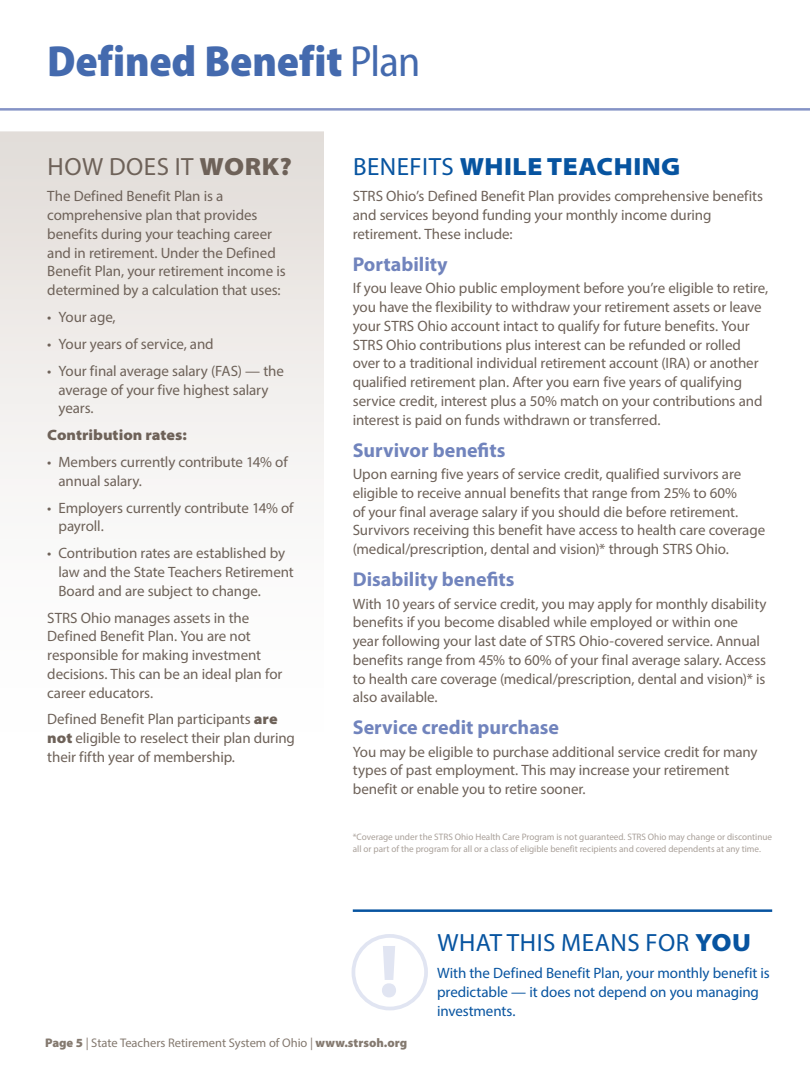
<style>
.page{position:relative;width:810px;height:1080px;background:#fff}
.page>*{position:absolute;margin:0;border:0;box-sizing:border-box;transform-origin:0 0}
.t1{font:700 semi-expanded 75px "Myriad Pro";color:#e1e5f2}
.t2{font:900 semi-condensed 43.75px "Myriad Pro";letter-spacing:-.005em;color:#446aae}
.t3{font:900 semi-expanded 25px "Myriad Pro";letter-spacing:.02em;color:#0754a0}
.t4{font:25px "Myriad Pro";letter-spacing:.02em;color:#0754a0}
.t5{font:25px "Myriad Pro";letter-spacing:.02em;color:#6e6259}
.t6{font:700 20px "Myriad Pro";color:#7184bd}
.t7{font:15px/18.8px "Myriad Pro";letter-spacing:-.01em;color:#6e6259}
.t8{font:15px/18.8px "Myriad Pro";letter-spacing:-.005em;color:#0754a0}
.t9{font:900 semi-expanded 15px "Myriad Pro";color:#6e6259}
.t10{font:12.5px "Myriad Pro";color:#84796f}
.t11{font:9.38px/11.2px "Myriad Pro";color:#a9a099}
.s1{font-weight:400}
.s2{font-weight:900;font-stretch:semi-expanded}
.s3{font-weight:400;font-stretch:normal}
.s4{font-weight:900}
</style>
<div class="page">
<svg style="left:0;top:131px;width:324px;height:348px"></svg>
<hr style="left:0;top:108px;width:810px;height:3px;background:#8593c6">
<div style="left:352px;top:934px;width:76px;height:76px;border:4px solid #e1e5f2;border-radius:50%"></div>
<hr style="left:353px;top:909px;width:419px;height:3px;background:#0754a0">
<h2 class="t2" style="left:47px;top:32px;width:375px">Defined Benefit <span class="s1">Plan</span></h2>
<h3 class="t5" style="left:48px;top:151px;width:246px">HOW DOES IT <span class="s2">WORK?</span></h3>
<p class="t7" style="left:47px;top:187px;width:240px">The Defined Benefit Plan is a comprehensive plan that provides benefits during your teaching career and in retirement. Under the Defined Benefit Plan, your retirement income is determined by a calculation that uses:</p>
<p class="t7" style="left:47px;top:307px;width:70px">• Your age,</p>
<p class="t7" style="left:47px;top:334px;width:168px">• Your years of service, and</p>
<p class="t7" style="left:59px;top:361px;width:227px;text-indent:-11px">• Your final average salary (FAS) — the average of your five highest salary years.</p>
<p class="t9" style="left:47px;top:425px;width:141px">Contribution rates:</p>
<p class="t7" style="left:59px;top:452px;width:231px;text-indent:-11px">• Members currently contribute 14% of annual salary.</p>
<p class="t7" style="left:59px;top:498px;width:237px;text-indent:-11px">• Employers currently contribute 14% of payroll.</p>
<p class="t7" style="left:59px;top:544px;width:237px;text-indent:-11px">• Contribution rates are established by law and the State Teachers Retirement<br>Board and are subject to change.</p>
<p class="t7" style="left:47px;top:608px;width:237px">STRS Ohio manages assets in the<br>Defined Benefit Plan. You are not responsible for making investment decisions. This can be an ideal plan for career educators.</p>
<p class="t7" style="left:47px;top:710px;width:249px">Defined Benefit Plan participants <span class="s2">are not</span> eligible to reselect their plan during their fifth year of membership.</p>
<h3 class="t3" style="left:353px;top:149px;width:329px"><span class="s3">BENEFITS</span> WHILE TEACHING</h3>
<p class="t7" style="left:353px;top:187px;width:412px">STRS Ohio’s Defined Benefit Plan provides comprehensive benefits and services beyond funding your monthly income during retirement. These include:</p>
<h3 class="t6" style="left:353px;top:251px;width:96px">Portability</h3>
<p class="t7" style="left:353px;top:279px;width:417px">If you leave Ohio public employment before you’re eligible to retire, you have the flexibility to withdraw your retirement assets or leave your STRS Ohio account intact to qualify for future benefits. Your STRS Ohio contributions plus interest can be refunded or rolled over to a traditional individual retirement account (IRA) or another qualified retirement plan. After you earn five years of qualifying service credit, interest plus a 50% match on your contributions and interest is paid on funds withdrawn or transferred.</p>
<h3 class="t6" style="left:353px;top:437px;width:154px">Survivor benefits</h3>
<p class="t7" style="left:353px;top:464px;width:414px">Upon earning five years of service credit, qualified survivors are eligible to receive annual benefits that range from 25% to 60%<br>of your final average salary if you should die before retirement.<br>Survivors receiving this benefit have access to health care coverage (medical/prescription, dental and vision)* through STRS Ohio.</p>
<h3 class="t6" style="left:353px;top:566px;width:163px">Disability benefits</h3>
<p class="t7" style="left:353px;top:594px;width:415px">With 10 years of service credit, you may apply for monthly disability benefits if you become disabled while employed or within one year following your last date of STRS Ohio-covered service. Annual benefits range from 45% to 60% of your final average salary. Access to health care coverage (medical/prescription, dental and vision)* is also available.</p>
<h3 class="t6" style="left:353px;top:715px;width:208px">Service credit purchase</h3>
<p class="t7" style="left:353px;top:742px;width:406px">You may be eligible to purchase additional service credit for many types of past employment. This may increase your retirement benefit or enable you to retire sooner.</p>
<p class="t11" style="left:353px;top:832px;width:421px">*Coverage under the STRS Ohio Health Care Program is not guaranteed. STRS Ohio may change or discontinue all or part of the program for all or a class of eligible benefit recipients and covered dependents at any time.</p>
<h1 class="t1" style="left:379px;top:922px;width:22px">!</h1>
<h3 class="t4" style="left:437px;top:928px;width:315px">WHAT THIS MEANS FOR <span class="s2">YOU</span></h3>
<p class="t8" style="left:437px;top:964px;width:334px">With the Defined Benefit Plan, your monthly benefit is predictable — it does not depend on you managing investments.</p>
<p class="t10" style="left:45px;top:1036px;width:364px"><span class="s4">Page 5</span> | State Teachers Retirement System of Ohio | <span class="s4">www.strsoh.org</span></p>
</div>
